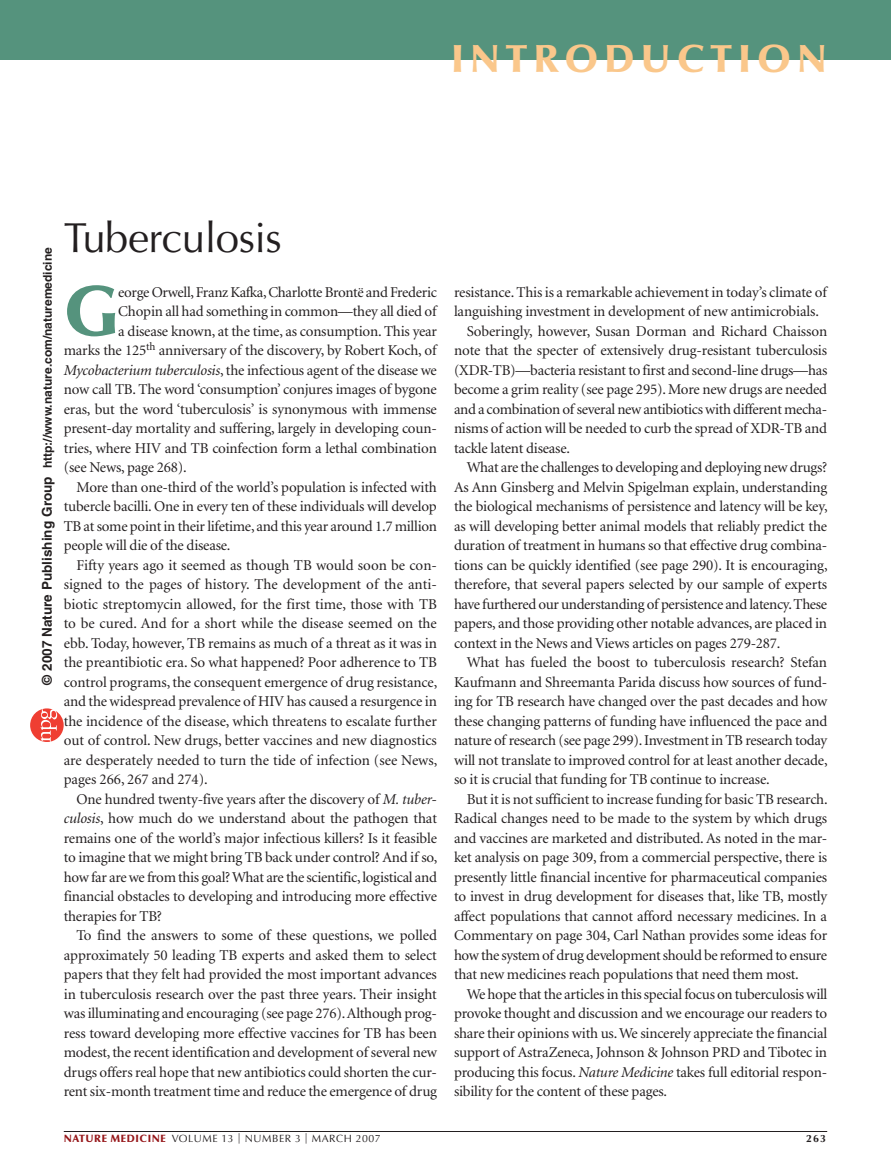
<style>
.page{position:relative;width:891px;height:1175px;background:#fff}
.page>*{position:absolute;margin:0;border:0;box-sizing:border-box;transform-origin:0 0}
.t1{font:900 71.25px "Optima";color:#55937d}
.t2{font:42px "Optima";letter-spacing:-.015em;color:#231f20}
.t3{font:900 39px "Optima";letter-spacing:.145em;color:#fac78b}
.t4{font:15px "Minion";letter-spacing:-.01em;color:#231f20}
.t5{font:12px "Helvetica Bold 2";color:#231f1f}
.t6{font:10.5px "Optima";letter-spacing:.05em;color:#231f20}
.t7{font:700 10.5px "Optima";color:#231f20}
.s1{font-size:13.5px}
.s2{font-family:"Helvetica";font-weight:700;font-size:13.5px}
.s3{font-style:italic}
.s4{font-weight:900;color:#961619}
</style>
<div class="page">
<div style="left:0;top:0;width:891px;height:60px;background:#55937d"></div>
<hr style="left:64px;top:1131px;width:763px;height:1px;background:#231f20">
<svg style="left:30px;top:708px;width:34px;height:34px"></svg>
<h3 class="t3" style="left:451px;top:43px;width:378px">INTRODUCTION</h3>
<p class="t5" style="left:40px;top:685px;width:439px;rotate:-90deg"><span class="s1">© 200</span><span class="s2">7</span> <span class="s1">Nature Publishing Group</span> http://www.nature.com/naturemedicine</p>
<h2 class="t2" style="left:64px;top:220px;width:220px">Tuberculosis</h2>
<h1 class="t1" style="left:64px;top:282px;width:57px">G</h1>
<p class="t4" style="left:118px;top:286px;width:320px">eorge Orwell, Franz Kafka, Charlotte Brontë and Frederic</p>
<p class="t4" style="left:118px;top:305px;width:320px">Chopin all had something in common—they all died of</p>
<p class="t4" style="left:118px;top:325px;width:320px">a disease known, at the time, as consumption. This year</p>
<p class="t4" style="left:64px;top:344px;width:374px">marks the 125<sup>th</sup> anniversary of the discovery, by Robert Koch, of</p>
<p class="t4" style="left:64px;top:364px;width:375px"><span class="s3">Mycobacterium tuberculosis</span>, the infectious agent of the disease we</p>
<p class="t4" style="left:64px;top:383px;width:375px">now call TB. The word ‘consumption’ conjures images of bygone</p>
<p class="t4" style="left:64px;top:403px;width:375px">eras, but the word ‘tuberculosis’ is synonymous with immense</p>
<p class="t4" style="left:64px;top:422px;width:375px">present-day mortality and suffering, largely in developing coun-</p>
<p class="t4" style="left:64px;top:442px;width:375px">tries, where HIV and TB coinfection form a lethal combination</p>
<p class="t4" style="left:64px;top:461px;width:124px">(see News, page 268).</p>
<p class="t4" style="left:77px;top:481px;width:362px">More than one-third of the world’s population is infected with</p>
<p class="t4" style="left:64px;top:500px;width:375px">tubercle bacilli. One in every ten of these individuals will develop</p>
<p class="t4" style="left:64px;top:520px;width:375px">TB at some point in their lifetime, and this year around 1.7 million</p>
<p class="t4" style="left:64px;top:539px;width:168px">people will die of the disease.</p>
<p class="t4" style="left:77px;top:559px;width:362px">Fifty years ago it seemed as though TB would soon be con-</p>
<p class="t4" style="left:64px;top:578px;width:375px">signed to the pages of history. The development of the anti-</p>
<p class="t4" style="left:64px;top:598px;width:375px">biotic streptomycin allowed, for the first time, those with TB</p>
<p class="t4" style="left:64px;top:617px;width:375px">to be cured. And for a short while the disease seemed on the</p>
<p class="t4" style="left:64px;top:637px;width:375px">ebb. Today, however, TB remains as much of a threat as it was in</p>
<p class="t4" style="left:64px;top:656px;width:375px">the preantibiotic era. So what happened? Poor adherence to TB</p>
<p class="t4" style="left:64px;top:676px;width:375px">control programs, the consequent emergence of drug resistance,</p>
<p class="t4" style="left:64px;top:695px;width:375px">and the widespread prevalence of HIV has caused a resurgence in</p>
<p class="t4" style="left:64px;top:715px;width:375px">the incidence of the disease, which threatens to escalate further</p>
<p class="t4" style="left:64px;top:734px;width:375px">out of control. New drugs, better vaccines and new diagnostics</p>
<p class="t4" style="left:64px;top:754px;width:375px">are desperately needed to turn the tide of infection (see News,</p>
<p class="t4" style="left:64px;top:773px;width:146px">pages 266, 267 and 274).</p>
<p class="t4" style="left:77px;top:793px;width:362px">One hundred twenty-five years after the discovery of <span class="s3">M. tuber-</span></p>
<p class="t4" style="left:64px;top:812px;width:375px"><span class="s3">culosis</span>, how much do we understand about the pathogen that</p>
<p class="t4" style="left:64px;top:832px;width:375px">remains one of the world’s major infectious killers? Is it feasible</p>
<p class="t4" style="left:64px;top:851px;width:375px">to imagine that we might bring TB back under control? And if so,</p>
<p class="t4" style="left:64px;top:871px;width:375px">how far are we from this goal? What are the scientific, logistical and</p>
<p class="t4" style="left:64px;top:890px;width:375px">financial obstacles to developing and introducing more effective</p>
<p class="t4" style="left:64px;top:910px;width:100px">therapies for TB?</p>
<p class="t4" style="left:77px;top:929px;width:362px">To find the answers to some of these questions, we polled</p>
<p class="t4" style="left:64px;top:949px;width:375px">approximately 50 leading TB experts and asked them to select</p>
<p class="t4" style="left:64px;top:968px;width:375px">papers that they felt had provided the most important advances</p>
<p class="t4" style="left:64px;top:988px;width:375px">in tuberculosis research over the past three years. Their insight</p>
<p class="t4" style="left:64px;top:1007px;width:375px">was illuminating and encouraging (see page 276). Although prog-</p>
<p class="t4" style="left:64px;top:1027px;width:375px">ress toward developing more effective vaccines for TB has been</p>
<p class="t4" style="left:64px;top:1046px;width:375px">modest, the recent identification and development of several new</p>
<p class="t4" style="left:64px;top:1066px;width:375px">drugs offers real hope that new antibiotics could shorten the cur-</p>
<p class="t4" style="left:64px;top:1085px;width:375px">rent six-month treatment time and reduce the emergence of drug</p>
<p class="t4" style="left:454px;top:286px;width:374px">resistance. This is a remarkable achievement in today’s climate of</p>
<p class="t4" style="left:454px;top:305px;width:366px">languishing investment in development of new antimicrobials.</p>
<p class="t4" style="left:467px;top:325px;width:362px">Soberingly, however, Susan Dorman and Richard Chaisson</p>
<p class="t4" style="left:454px;top:344px;width:375px">note that the specter of extensively drug-resistant tuberculosis</p>
<p class="t4" style="left:454px;top:364px;width:375px">(XDR-TB)—bacteria resistant to first and second-line drugs—has</p>
<p class="t4" style="left:454px;top:383px;width:375px">become a grim reality (see page 295). More new drugs are needed</p>
<p class="t4" style="left:454px;top:403px;width:375px">and a combination of several new antibiotics with different mecha-</p>
<p class="t4" style="left:454px;top:422px;width:375px">nisms of action will be needed to curb the spread of XDR-TB and</p>
<p class="t4" style="left:454px;top:442px;width:118px">tackle latent disease.</p>
<p class="t4" style="left:467px;top:461px;width:362px">What are the challenges to developing and deploying new drugs?</p>
<p class="t4" style="left:454px;top:481px;width:375px">As Ann Ginsberg and Melvin Spigelman explain, understanding</p>
<p class="t4" style="left:454px;top:500px;width:375px">the biological mechanisms of persistence and latency will be key,</p>
<p class="t4" style="left:454px;top:520px;width:375px">as will developing better animal models that reliably predict the</p>
<p class="t4" style="left:454px;top:539px;width:375px">duration of treatment in humans so that effective drug combina-</p>
<p class="t4" style="left:454px;top:559px;width:375px">tions can be quickly identified (see page 290). It is encouraging,</p>
<p class="t4" style="left:454px;top:578px;width:375px">therefore, that several papers selected by our sample of experts</p>
<p class="t4" style="left:454px;top:598px;width:375px">have furthered our understanding of persistence and latency. These</p>
<p class="t4" style="left:454px;top:617px;width:375px">papers, and those providing other notable advances, are placed in</p>
<p class="t4" style="left:454px;top:637px;width:328px">context in the News and Views articles on pages 279-287.</p>
<p class="t4" style="left:467px;top:656px;width:362px">What has fueled the boost to tuberculosis research? Stefan</p>
<p class="t4" style="left:454px;top:676px;width:375px">Kaufmann and Shreemanta Parida discuss how sources of fund-</p>
<p class="t4" style="left:454px;top:695px;width:375px">ing for TB research have changed over the past decades and how</p>
<p class="t4" style="left:454px;top:715px;width:375px">these changing patterns of funding have influenced the pace and</p>
<p class="t4" style="left:454px;top:734px;width:375px">nature of research (see page 299). Investment in TB research today</p>
<p class="t4" style="left:454px;top:754px;width:375px">will not translate to improved control for at least another decade,</p>
<p class="t4" style="left:454px;top:773px;width:317px">so it is crucial that funding for TB continue to increase.</p>
<p class="t4" style="left:467px;top:793px;width:362px">But it is not sufficient to increase funding for basic TB research.</p>
<p class="t4" style="left:454px;top:812px;width:375px">Radical changes need to be made to the system by which drugs</p>
<p class="t4" style="left:454px;top:832px;width:375px">and vaccines are marketed and distributed. As noted in the mar-</p>
<p class="t4" style="left:454px;top:851px;width:375px">ket analysis on page 309, from a commercial perspective, there is</p>
<p class="t4" style="left:454px;top:871px;width:375px">presently little financial incentive for pharmaceutical companies</p>
<p class="t4" style="left:454px;top:890px;width:375px">to invest in drug development for diseases that, like TB, mostly</p>
<p class="t4" style="left:454px;top:910px;width:375px">affect populations that cannot afford necessary medicines. In a</p>
<p class="t4" style="left:454px;top:929px;width:375px">Commentary on page 304, Carl Nathan provides some ideas for</p>
<p class="t4" style="left:454px;top:949px;width:375px">how the system of drug development should be reformed to ensure</p>
<p class="t4" style="left:454px;top:968px;width:346px">that new medicines reach populations that need them most.</p>
<p class="t4" style="left:467px;top:988px;width:362px">We hope that the articles in this special focus on tuberculosis will</p>
<p class="t4" style="left:454px;top:1007px;width:375px">provoke thought and discussion and we encourage our readers to</p>
<p class="t4" style="left:454px;top:1027px;width:375px">share their opinions with us. We sincerely appreciate the financial</p>
<p class="t4" style="left:454px;top:1046px;width:375px">support of AstraZeneca, Johnson &amp; Johnson PRD and Tibotec in</p>
<p class="t4" style="left:454px;top:1066px;width:375px">producing this focus. <span class="s3">Nature Medicine</span> takes full editorial respon-</p>
<p class="t4" style="left:454px;top:1085px;width:215px">sibility for the content of these pages.</p>
<p class="t6" style="left:64px;top:1133px;width:318px"><span class="s4">NATURE MEDICINE</span> VOLUME 13 | NUMBER 3 | MARCH 2007</p>
<p class="t7" style="left:806px;top:1133px;width:21px">263</p>
</div>
